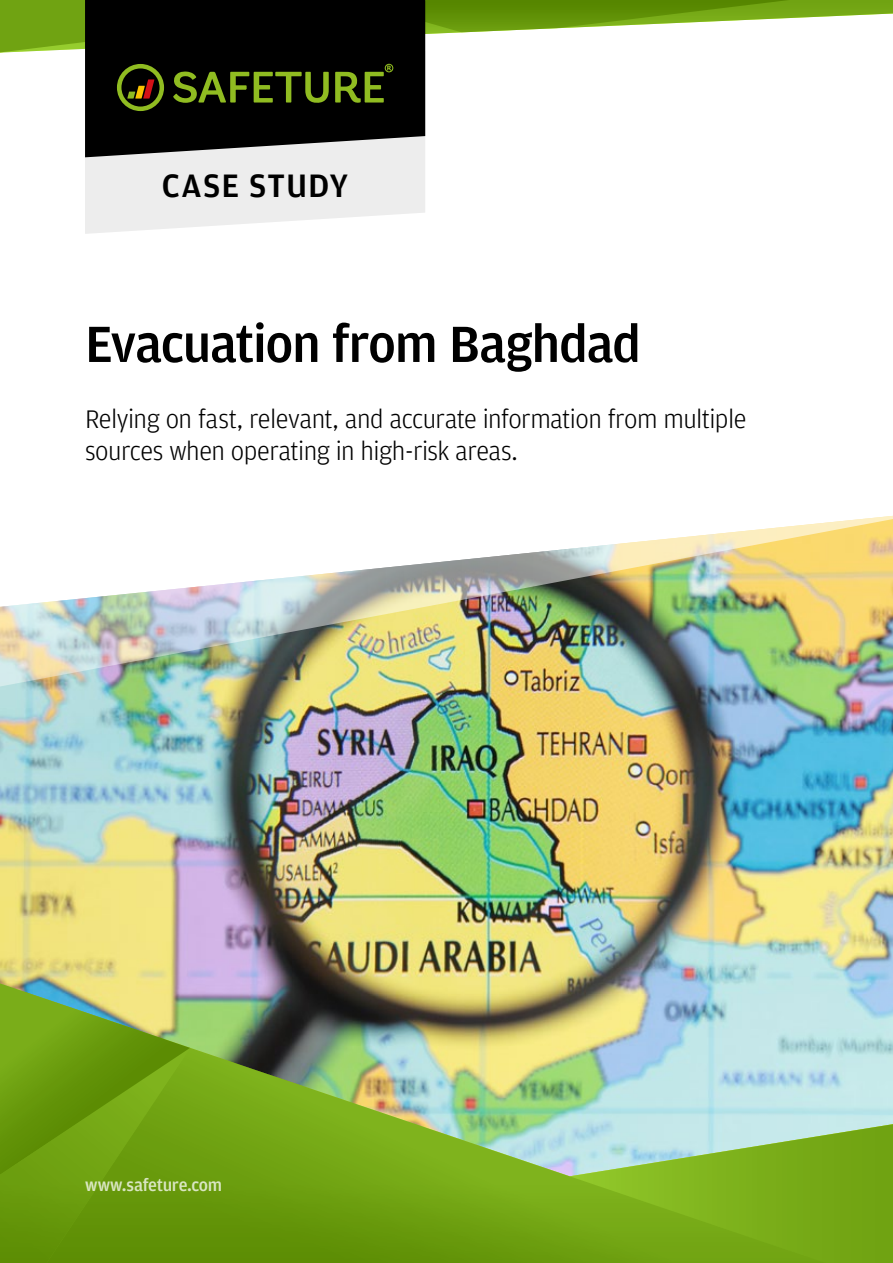
<style>
.page{position:relative;width:893px;height:1263px;background:#fff}
.page>*{position:absolute;margin:0;border:0;box-sizing:border-box;transform-origin:0 0}
.t1{font:500 54px "Amplitude Aubi";letter-spacing:-.025em;color:#000}
.t2{font:500 34.5px "Amplitude Aubi";letter-spacing:.03em;color:#000}
.t3{font:300 27px/32.4px "Amplitude Aubi";letter-spacing:-.02em;color:#000}
.t4{font:500 18px "Amplitude Aubi";letter-spacing:-.015em;color:#fff}
</style>
<div class="page">
<img style="left:0;top:689px;width:893px;height:290px">
<svg style="left:85px;top:157px;width:340px;height:77px;background:#efefef"></svg>
<img style="left:0;top:515px;width:893px;height:174px">
<img style="left:0;top:979px;width:893px;height:284px">
<svg style="left:0;top:0;width:893px;height:53px"></svg>
<svg style="left:85px;top:0;width:340px;height:157px;background:#121212"></svg>
<svg style="left:117px;top:64px;width:47px;height:47px;background:#3e3f0a"></svg>
<svg style="left:173px;top:71px;width:156px;height:32px;background:#38490c"></svg>
<svg style="left:335px;top:64px;width:58px;height:39px;background:#33420b"></svg>
<p class="t2" style="left:162px;top:164px;width:188px">CASE STUDY</p>
<h1 class="t1" style="left:85px;top:310px;width:557px">Evacuation from Baghdad</h1>
<p class="t3" style="left:85px;top:401px;width:663px">Relying on fast, relevant, and accurate information from multiple sources when operating in high-risk areas.</p>
<p class="t4" style="left:85px;top:1173px;width:139px">www.safeture.com</p>
</div>
